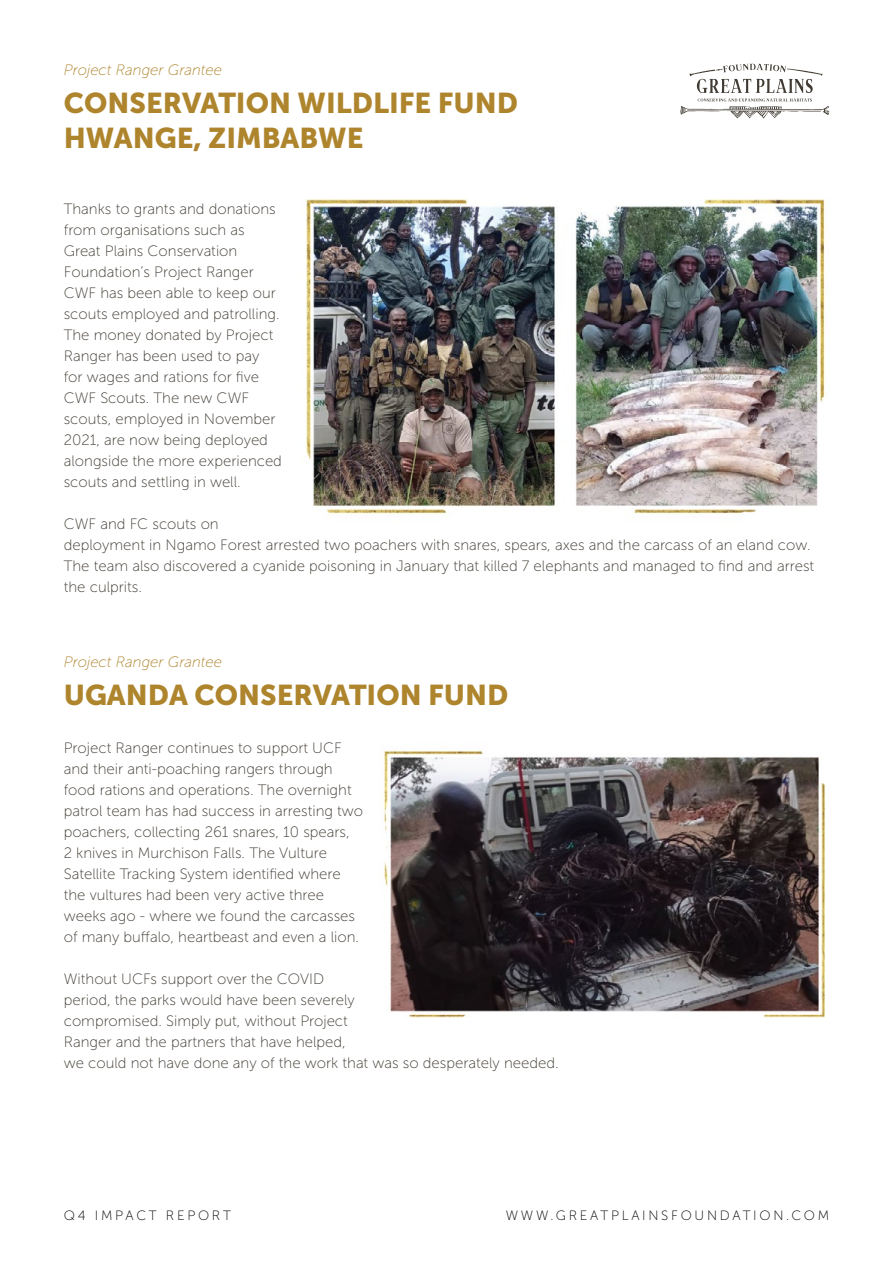
<style>
.page{position:relative;width:893px;height:1263px;background:#fff}
.page>*{position:absolute;margin:0;border:0;box-sizing:border-box;transform-origin:0 0}
.t1{font:28.5px/34.2px "Museo Sans 900";color:#ae852d}
.t2{font:15px/21px "Museo Sans 100";color:#413b33}
.t3{font:italic 15px "Museo Sans 100";color:#ae852d}
.t4{font:13.5px "Museo Sans 100";letter-spacing:.2em;color:#000}
</style>
<div class="page">
<svg style="left:680px;top:99px;width:150px;height:20px"></svg>
<svg style="left:689px;top:64px;width:133px;height:29px"></svg>
<img style="left:306px;top:199px;width:519px;height:316px">
<img style="left:380px;top:749px;width:446px;height:269px">
<p class="t3" style="left:64px;top:62px;width:160px">Project Ranger Grantee</p>
<h1 class="t1" style="left:64px;top:86px;width:456px">CONSERVATION WILDLIFE FUND<br>HWANGE, ZIMBABWE</h1>
<p class="t2" style="left:64px;top:198px;width:220px">Thanks to grants and donations from organisations such as<br>Great Plains Conservation<br>Foundation’s Project Ranger<br>CWF has been able to keep our scouts employed and patrolling.<br>The money donated by Project<br>Ranger has been used to pay for wages and rations for five<br>CWF Scouts. The new CWF scouts, employed in November<br>2021, are now being deployed alongside the more experienced scouts and settling in well.</p>
<p class="t2" style="left:64px;top:513px;width:752px">CWF and FC scouts on<br>deployment in Ngamo Forest arrested two poachers with snares, spears, axes and the carcass of an eland cow.<br>The team also discovered a cyanide poisoning in January that killed 7 elephants and managed to find and arrest the culprits.</p>
<p class="t3" style="left:64px;top:654px;width:160px">Project Ranger Grantee</p>
<h1 class="t1" style="left:64px;top:678px;width:446px">UGANDA CONSERVATION FUND</h1>
<p class="t2" style="left:64px;top:737px;width:301px">Project Ranger continues to support UCF and their anti-poaching rangers through food rations and operations. The overnight patrol team has had success in arresting two poachers, collecting 261 snares, 10 spears,<br>2 knives in Murchison Falls. The Vulture Satellite Tracking System identified where the vultures had been very active three weeks ago - where we found the carcasses of many buffalo, heartbeast and even a lion.</p>
<p class="t2" style="left:64px;top:968px;width:496px">Without UCFs support over the COVID<br>period, the parks would have been severely<br>compromised. Simply put, without Project<br>Ranger and the partners that have helped,<br>we could not have done any of the work that was so desperately needed.</p>
<p class="t4" style="left:64px;top:1208px;width:169px">Q4 IMPACT REPORT</p>
<p class="t4" style="left:506px;top:1208px;width:325px">WWW.GREATPLAINSFOUNDATION.COM</p>
</div>
